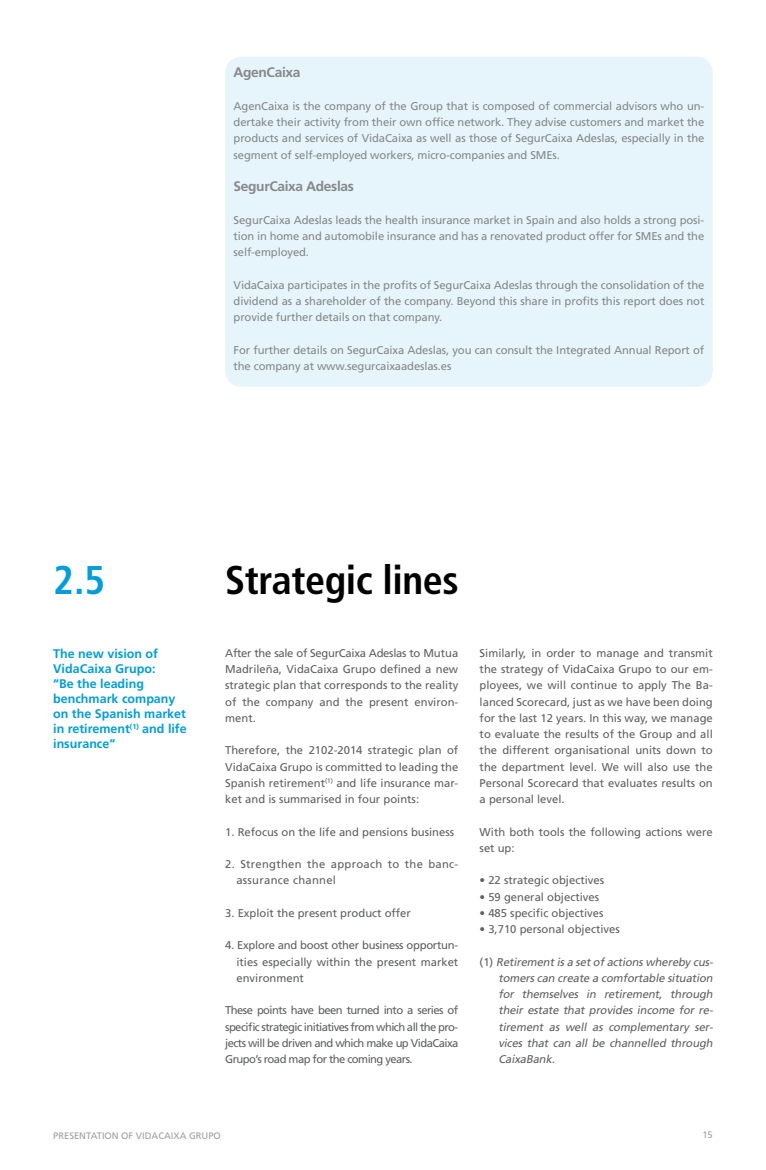
<style>
.page{position:relative;width:766px;height:1170px;background:#fff}
.page>*{position:absolute;margin:0;border:0;box-sizing:border-box;transform-origin:0 0}
.t1{font:700 condensed 40px "Frutiger LT Std";letter-spacing:-.01em;color:#000}
.t2{font:700 condensed 40px "Frutiger LT Std";color:#009ddc}
.t3{font:700 13.75px "Frutiger LT Std";letter-spacing:-.025em;color:#87888a}
.t4{font:700 12.5px/15px "Frutiger LT Std";color:#009ddc}
.t5{font:11.25px/16.2px "Frutiger LT Std";color:#5f6062;text-align:justify}
.t6{font:11.25px/16.2px "Frutiger LT Std";letter-spacing:-.01em;color:#87888a;text-align:justify}
.t7{font:italic 11.25px/16.2px "Frutiger LT Std";color:#5f6062;text-align:justify}
.t8{font:11.25px/16.2px "Frutiger LT Std";letter-spacing:.025em;color:#5f6062}
.t9{font:9.38px "Frutiger LT Std";color:#9c9e9f}
.s1{font-style:normal}
</style>
<div class="page">
<div style="left:225px;top:57px;width:487px;height:330px;background:#e6f5fb;border-radius:16px"></div>
<p class="t3" style="left:233px;top:64px;width:68px">AgenCaixa</p>
<p class="t6" style="left:233px;top:98px;width:472px">AgenCaixa is the company of the Group that is composed of commercial advisors who un&shy;dertake their activity from their own office network. They advise customers and market the products and services of VidaCaixa as well as those of SegurCaixa Adeslas, especially in the segment of self-employed workers, micro-companies and SMEs.</p>
<p class="t3" style="left:233px;top:178px;width:122px">SegurCaixa Adeslas</p>
<p class="t6" style="left:233px;top:212px;width:472px">SegurCaixa Adeslas leads the health insurance market in Spain and also holds a strong posi&shy;tion in home and automobile insurance and has a renovated product offer for SMEs and the self-employed.</p>
<p class="t6" style="left:233px;top:277px;width:472px">VidaCaixa participates in the profits of SegurCaixa Adeslas through the consolidation of the dividend as a shareholder of the company. Beyond this share in profits this report does not provide further details on that company.</p>
<p class="t6" style="left:233px;top:342px;width:472px">For further details on SegurCaixa Adeslas, you can consult the Integrated Annual Report of the company at www.segurcaixaadeslas.es</p>
<p class="t2" style="left:53px;top:556px;width:53px">2.5</p>
<p class="t4" style="left:53px;top:646px;width:135px">The new vision of<br>VidaCaixa Grupo:<br>“Be the leading benchmark company on the Spanish market in retirement<sup>(1)</sup> and life insurance”</p>
<p class="t1" style="left:225px;top:556px;width:235px">Strategic lines</p>
<p class="t5" style="left:225px;top:644px;width:234px">After the sale of SegurCaixa Adeslas to Mutua Madrileña, VidaCaixa Grupo defined a new strategic plan that corresponds to the reality of the company and the present environ&shy;ment.</p>
<p class="t5" style="left:225px;top:742px;width:235px">Therefore, the 2102-2014 strategic plan of VidaCaixa Grupo is committed to leading the Spanish retirement<sup>(1)</sup> and life insurance mar&shy;ket and is summarised in four points:</p>
<p class="t5" style="left:225px;top:823px;width:230px">1. Refocus on the life and pensions business</p>
<p class="t8" style="left:236px;top:856px;width:222px;text-indent:-11px">2. Strengthen the approach to the banc&shy;assurance channel</p>
<p class="t5" style="left:225px;top:904px;width:187px">3. Exploit the present product offer</p>
<p class="t5" style="left:236px;top:937px;width:223px;text-indent:-11px">4. Explore and boost other business opportun&shy;ities especially within the present market environment</p>
<p class="t5" style="left:225px;top:1002px;width:235px">These points have been turned into a series of specific strategic initiatives from which all the pro&shy;jects will be driven and which make up VidaCaixa Grupo’s road map for the coming years.</p>
<p class="t5" style="left:479px;top:644px;width:234px">Similarly, in order to manage and transmit the strategy of VidaCaixa Grupo to our em&shy;ployees, we will continue to apply The Ba&shy;lanced Scorecard, just as we have been doing for the last 12 years. In this way, we manage to evaluate the results of the Group and all the different organisational units down to the department level. We will also use the Personal Scorecard that evaluates results on a personal level.</p>
<p class="t5" style="left:479px;top:823px;width:234px">With both tools the following actions were set up:</p>
<p class="t5" style="left:479px;top:872px;width:126px">• 22 strategic objectives</p>
<p class="t5" style="left:479px;top:888px;width:121px">• 59 general objectives</p>
<p class="t5" style="left:479px;top:904px;width:125px">• 485 specific objectives</p>
<p class="t5" style="left:479px;top:921px;width:142px">• 3,710 personal objectives</p>
<p class="t7" style="left:498px;top:953px;width:218px;text-indent:-19px"><span class="s1">( 1 )</span> Retirementisa setofactionswhereby cus&shy;tomerscan create a comfortable situation for themselves in retirement, through their estate that provides income for re&shy;tirement as well as complementary ser&shy;vices that can all be channelled through CaixaBank.</p>
<p class="t9" style="left:53px;top:1130px;width:169px">Presentation of VidaCaixa Grupo</p>
<p class="t9" style="left:702px;top:1129px;width:12px">15</p>
</div>
